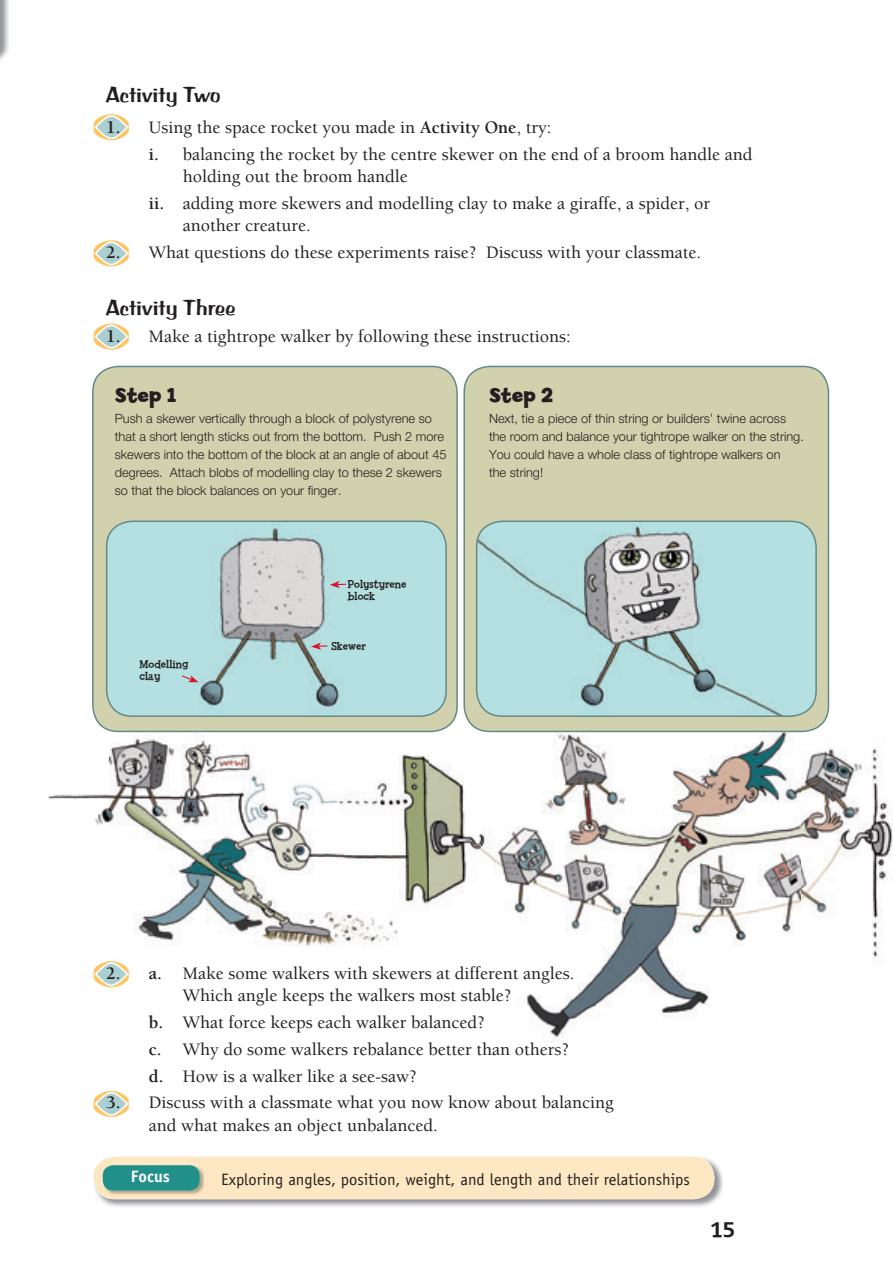
<style>
.page{position:relative;width:893px;height:1263px;background:#fff}
.page>*{position:absolute;margin:0;border:0;box-sizing:border-box;transform-origin:0 0}
.t1{font:22.5px "Arab Bru D";color:#231f20}
.t2{font:700 21px "Billy";color:#231f20}
.t3{font:21px "Caecilia Heavy Mac";color:#231f20}
.t4{font:500 18px/26.7px "Berkeley NZ";color:#231f20}
.t5{font:16.5px "Officina Sans NZ";color:#231f20}
.t6{font:700 16.5px "Officina Sans NZ";color:#fff}
.t7{font:300 12.75px/18px "Helv Neue NZ";color:#231f20}
.t8{font:12px/12px "Billy Serif";color:#231f20}
.s1{font-weight:700}
</style>
<div class="page">
<img style="left:48px;top:756px;width:62px;height:232px">
<img style="left:429px;top:732px;width:52px;height:171px">
<img style="left:800px;top:619px;width:93px;height:344px">
<img style="left:110px;top:732px;width:319px;height:256px">
<img style="left:481px;top:732px;width:319px;height:310px">
<div style="left:92px;top:366px;width:366px;height:366px;background:#d1d1ae"></div>
<div style="left:463px;top:366px;width:366px;height:366px;background:#d1d1ae"></div>
<svg style="left:93px;top:114px;width:36px;height:26px"></svg>
<svg style="left:96px;top:116px;width:31px;height:22px"></svg>
<div style="left:95px;top:115px;width:33px;height:24px;border:2px solid #fff;border-radius:50%"></div>
<svg style="left:93px;top:323px;width:36px;height:27px"></svg>
<svg style="left:96px;top:325px;width:31px;height:23px"></svg>
<div style="left:95px;top:325px;width:33px;height:23px;border:2px solid #fff;border-radius:50%"></div>
<svg style="left:93px;top:240px;width:36px;height:26px"></svg>
<svg style="left:96px;top:242px;width:31px;height:22px"></svg>
<div style="left:95px;top:241px;width:33px;height:24px;border:2px solid #fff;border-radius:50%"></div>
<svg style="left:93px;top:1091px;width:36px;height:26px"></svg>
<svg style="left:96px;top:1093px;width:31px;height:22px"></svg>
<div style="left:95px;top:1092px;width:33px;height:24px;border:2px solid #fff;border-radius:50%"></div>
<svg style="left:90px;top:961px;width:42px;height:26px"></svg>
<svg style="left:96px;top:963px;width:31px;height:22px"></svg>
<div style="left:95px;top:962px;width:33px;height:24px;border:2px solid #fff;border-radius:50%"></div>
<img style="left:93px;top:1157px;width:630px;height:50px">
<div style="left:94px;top:1156px;width:620px;height:43px;background:#fee8c3;border-radius:21px"></div>
<img style="left:102px;top:1165px;width:102px;height:30px">
<div style="left:103px;top:1165px;width:97px;height:26px;background:#22908a;border-radius:11px"></div>
<img style="left:0;top:0;width:9px;height:60px">
<div style="left:107px;top:521px;width:339px;height:195px;background:#b4e0e2;border-radius:26px"></div>
<img style="left:188px;top:525px;width:159px;height:186px">
<div style="left:106px;top:520px;width:341px;height:197px;border:2px solid #628988;border-radius:26px"></div>
<div style="left:477px;top:521px;width:339px;height:195px;background:#b4e0e2;border-radius:26px"></div>
<img style="left:477px;top:521px;width:304px;height:195px">
<div style="left:476px;top:520px;width:341px;height:197px;border:2px solid #628988;border-radius:26px"></div>
<svg style="left:330px;top:581px;width:16px;height:7px"></svg>
<svg style="left:311px;top:642px;width:16px;height:8px"></svg>
<svg style="left:182px;top:674px;width:17px;height:8px"></svg>
<p class="t1" style="left:106px;top:86px;width:116px">Activity Two</p>
<p class="t4" style="left:149px;top:115px;width:605px;text-indent:-43px"><span class="s1">1.</span> Using the space rocket you made in <span class="s1">Activity One</span>, try:<br><span class="s1">i.</span> balancing the rocket by the centre skewer on the end of a broom handle and</p>
<p class="t4" style="left:149px;top:164px;width:563px;text-indent:34px">holding out the broom handle<br><span class="s1">ii.</span> adding more skewers and modelling clay to make a giraffe, a spider, or</p>
<p class="t4" style="left:183px;top:214px;width:129px">another creature.</p>
<p class="t4" style="left:106px;top:240px;width:596px"><span class="s1">2.</span> What questions do these experiments raise? Discuss with your classmate.</p>
<p class="t1" style="left:106px;top:299px;width:131px">Activity Three</p>
<p class="t4" style="left:106px;top:324px;width:466px"><span class="s1">1.</span> Make a tightrope walker by following these instructions:</p>
<p class="t2" style="left:115px;top:388px;width:63px">Step 1</p>
<p class="t2" style="left:489px;top:388px;width:65px">Step 2</p>
<p class="t7" style="left:489px;top:410px;width:316px">Next, tie a piece of thin string or builders’ twine across the room and balance your tightrope walker on the string.<br>You could have a whole class of tightrope walkers on<br>the string!</p>
<p class="t7" style="left:115px;top:410px;width:333px">Push a skewer vertically through a block of polystyrene so that a short length sticks out from the bottom. Push 2 more skewers into the bottom of the block at an angle of about 45 degrees. Attach blobs of modelling clay to these 2 skewers so that the block balances on your finger.</p>
<p class="t8" style="left:348px;top:578px;width:60px">Polystyrene block</p>
<p class="t8" style="left:140px;top:659px;width:50px">Modelling clay</p>
<p class="t8" style="left:331px;top:640px;width:37px">Skewer</p>
<p class="t4" style="left:183px;top:963px;width:393px;line-height:22.5px;text-indent:-77px"><span class="s1">2. a.</span> Make some walkers with skewers at different angles.<br>Which angle keeps the walkers most stable?</p>
<p class="t4" style="left:149px;top:1010px;width:422px"><span class="s1">b.</span> What force keeps each walker balanced?<br><span class="s1">c.</span> Why do some walkers rebalance better than others? <span class="s1">d.</span> How is a walker like a see-saw?</p>
<p class="t4" style="left:149px;top:1093px;width:467px;line-height:22.5px;text-indent:-43px"><span class="s1">3.</span> Discuss with a classmate what you now know about balancing and what makes an object unbalanced.</p>
<p class="t6" style="left:131px;top:1170px;width:41px">Focus</p>
<p class="t5" style="left:221px;top:1173px;width:470px">Exploring angles, position, weight, and length and their relationships</p>
<p class="t3" style="left:710px;top:1216px;width:26px">15</p>
</div>
